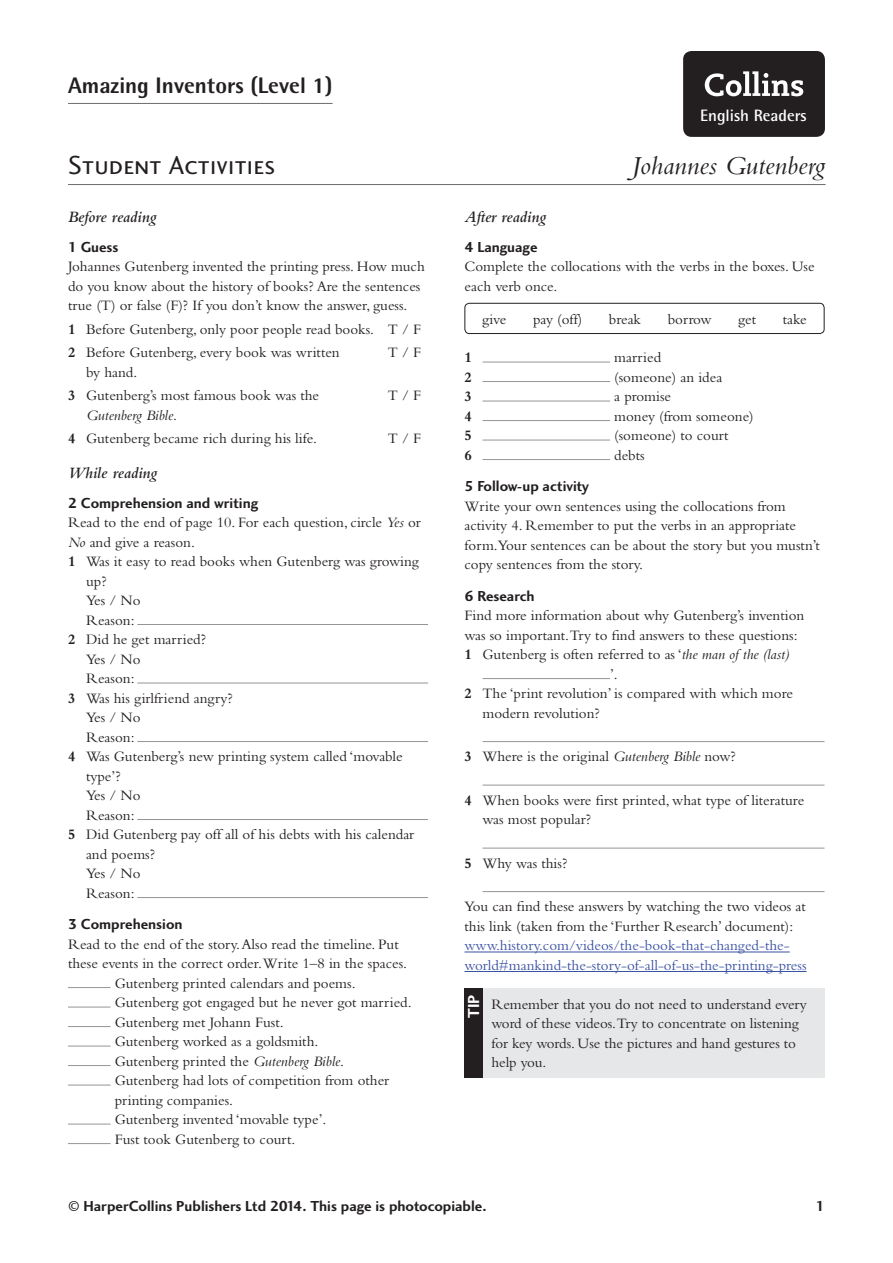
<style>
.page{position:relative;width:893px;height:1263px;background:#fff}
.page>*{position:absolute;margin:0;border:0;box-sizing:border-box;transform-origin:0 0}
.Section_header{font:27px "Charlotte Sans Small Caps Plain";letter-spacing:.01em;color:#231f20}
.Section_header-2{font:italic 27px "Bembo";color:#231f20}
.t1{font:800 22.5px "Rotis Semi Sans";color:#231f20}
.subhead_italic{font:italic 600 16.5px "Bembo";color:#231f20}
.t2{font:700 16.5px "Rotis Semi Sans";color:#fff}
.t3{font:16.5px "Charlotte Sans Bold Plain";color:#fff}
.Body{font:15px/19.5px "Bembo";color:#231f20}
.NL2{font:15px/19.5px "Bembo";color:#231f20}
.Body-2{font:15px/19.5px "Bembo";color:#3a53a3}
.sub_head{font:15px "Charlotte Sans Bold Plain";color:#231f20}
.NL2-2{font:700 15px "Bembo";color:#231f20}
.Body-3{font:15px "Charlotte Sans Bold Plain";color:#231f20}
.s1{font-weight:700}
.s2{font-style:italic}
.s3{color:#231f20}
</style>
<div class="page">
<hr style="left:68px;top:103px;width:265px;height:1px;background:#6c6d70">
<div style="left:683px;top:51px;width:142px;height:86px;background:#231f20;border-radius:9px"></div>
<svg style="left:705px;top:71px;width:98px;height:25px"></svg>
<hr style="left:68px;top:184px;width:758px;height:1px;background:#6c6d70">
<hr style="left:137px;top:624px;width:291px;height:1px;background:#939598">
<hr style="left:137px;top:683px;width:291px;height:1px;background:#939598">
<hr style="left:137px;top:741px;width:291px;height:1px;background:#939598">
<hr style="left:137px;top:819px;width:291px;height:1px;background:#939598">
<hr style="left:137px;top:897px;width:291px;height:1px;background:#939598">
<hr style="left:68px;top:987px;width:43px;height:1px;background:#939598">
<hr style="left:68px;top:1007px;width:43px;height:1px;background:#939598">
<hr style="left:68px;top:1026px;width:43px;height:1px;background:#939598">
<hr style="left:68px;top:1046px;width:43px;height:1px;background:#939598">
<hr style="left:68px;top:1065px;width:43px;height:1px;background:#939598">
<hr style="left:68px;top:1085px;width:43px;height:1px;background:#939598">
<hr style="left:68px;top:1124px;width:43px;height:1px;background:#939598">
<hr style="left:68px;top:1143px;width:43px;height:1px;background:#939598">
<hr style="left:464px;top:951px;width:326px;height:1px;background:#3a53a3">
<hr style="left:464px;top:971px;width:343px;height:1px;background:#3a53a3">
<div style="left:464px;top:303px;width:360px;height:31px;border:1px solid #231f20;border-radius:4px"></div>
<hr style="left:482px;top:362px;width:128px;height:1px;background:#939598">
<hr style="left:482px;top:381px;width:128px;height:1px;background:#939598">
<hr style="left:482px;top:401px;width:128px;height:1px;background:#939598">
<hr style="left:482px;top:420px;width:128px;height:1px;background:#939598">
<hr style="left:482px;top:440px;width:128px;height:1px;background:#939598">
<hr style="left:482px;top:459px;width:128px;height:1px;background:#939598">
<hr style="left:482px;top:678px;width:128px;height:1px;background:#939598">
<hr style="left:482px;top:741px;width:342px;height:1px;background:#939598">
<hr style="left:482px;top:785px;width:342px;height:1px;background:#939598">
<hr style="left:482px;top:848px;width:342px;height:1px;background:#939598">
<hr style="left:482px;top:891px;width:342px;height:1px;background:#939598">
<div style="left:464px;top:988px;width:360px;height:89px;background:#e6e7e9"></div>
<div style="left:464px;top:988px;width:19px;height:90px;background:#231f20"></div>
<h2 class="t1" style="left:68px;top:72px;width:266px">Amazing Inventors (Level 1)</h2>
<p class="Section_header" style="left:68px;top:149px;width:209px">Student Activities</p>
<p class="subhead_italic" style="left:68px;top:208px;width:90px">Before reading</p>
<p class="sub_head" style="left:68px;top:238px;width:52px">1 Guess</p>
<p class="Body" style="left:68px;top:257px;width:358px">Johannes Gutenberg invented the printing press. How much do you know about the history of books? Are the sentences true (T) or false (F)? If you don’t know the answer, guess.</p>
<p class="NL2" style="left:68px;top:319px;width:308px"><span class="s1">1</span> Before Gutenberg, only poor people read books.</p>
<p class="Body" style="left:388px;top:319px;width:35px">T / F</p>
<p class="NL2" style="left:86px;top:343px;width:255px;text-indent:-18px"><span class="s1">2</span> Before Gutenberg, every book was written by hand.</p>
<p class="Body" style="left:388px;top:343px;width:35px">T / F</p>
<p class="NL2" style="left:86px;top:386px;width:235px;text-indent:-18px"><span class="s1">3</span> Gutenberg’s most famous book was the<br><span class="s2">Gutenberg Bible</span>.</p>
<p class="Body" style="left:388px;top:386px;width:35px">T / F</p>
<p class="NL2" style="left:68px;top:429px;width:250px"><span class="s1">4</span> Gutenberg became rich during his life.</p>
<p class="Body" style="left:388px;top:429px;width:35px">T / F</p>
<p class="subhead_italic" style="left:68px;top:464px;width:91px">While reading</p>
<p class="sub_head" style="left:68px;top:494px;width:192px">2 Comprehension and writing</p>
<p class="Body" style="left:68px;top:513px;width:354px">Read to the end of page 10. For each question, circle <span class="s2">Yes</span> or<br><span class="s2">No</span> and give a reason.</p>
<p class="NL2" style="left:86px;top:552px;width:334px;text-indent:-18px"><span class="s1">1</span> Was it easy to read books when Gutenberg was growing up?</p>
<p class="NL2" style="left:86px;top:591px;width:56px">Yes / No</p>
<p class="NL2" style="left:86px;top:610px;width:50px">Reason:</p>
<p class="NL2" style="left:68px;top:630px;width:140px"><span class="s1">2</span> Did he get married?</p>
<p class="NL2" style="left:86px;top:649px;width:56px">Yes / No</p>
<p class="NL2" style="left:86px;top:669px;width:50px">Reason:</p>
<p class="NL2" style="left:68px;top:688px;width:166px"><span class="s1">3</span> Was his girlfriend angry?</p>
<p class="NL2" style="left:86px;top:708px;width:56px">Yes / No</p>
<p class="NL2" style="left:86px;top:727px;width:50px">Reason:</p>
<p class="NL2" style="left:86px;top:747px;width:318px;text-indent:-18px"><span class="s1">4</span> Was Gutenberg’s new printing system called ‘movable type’?</p>
<p class="NL2" style="left:86px;top:786px;width:56px">Yes / No</p>
<p class="NL2" style="left:86px;top:805px;width:50px">Reason:</p>
<p class="NL2" style="left:86px;top:825px;width:330px;text-indent:-18px"><span class="s1">5</span> Did Gutenberg pay off all of his debts with his calendar and poems?</p>
<p class="NL2" style="left:86px;top:864px;width:56px">Yes / No</p>
<p class="NL2" style="left:86px;top:883px;width:50px">Reason:</p>
<p class="sub_head" style="left:68px;top:915px;width:116px">3 Comprehension</p>
<p class="Body" style="left:68px;top:934px;width:341px">Read to the end of the story. Also read the timeline. Put these events in the correct order.Write 1–8 in the spaces.</p>
<p class="Body" style="left:115px;top:973px;width:242px">Gutenberg printed calendars and poems.</p>
<p class="Body" style="left:115px;top:993px;width:298px">Gutenberg got engaged but he never got married.</p>
<p class="Body" style="left:115px;top:1012px;width:170px">Gutenberg met Johann Fust.</p>
<p class="Body" style="left:115px;top:1032px;width:205px">Gutenberg worked as a goldsmith.</p>
<p class="Body" style="left:115px;top:1051px;width:231px">Gutenberg printed the <span class="s2">Gutenberg Bible</span>.</p>
<p class="Body" style="left:115px;top:1071px;width:276px">Gutenberg had lots of competition from other printing companies.</p>
<p class="Body" style="left:115px;top:1110px;width:213px">Gutenberg invented ‘movable type’.</p>
<p class="Body" style="left:115px;top:1129px;width:182px">Fust took Gutenberg to court.</p>
<p class="t2" style="left:700px;top:105px;width:108px">English Readers</p>
<p class="Section_header-2" style="left:632px;top:149px;width:194px">Johannes Gutenberg</p>
<p class="subhead_italic" style="left:464px;top:208px;width:83px">After reading</p>
<p class="sub_head" style="left:464px;top:238px;width:75px">4 Language</p>
<p class="Body" style="left:464px;top:257px;width:352px">Complete the collocations with the verbs in the boxes. Use each verb once.</p>
<p class="Body" style="left:482px;top:309px;width:26px">give</p>
<p class="Body" style="left:533px;top:309px;width:51px">pay (off)</p>
<p class="Body" style="left:609px;top:309px;width:34px">break</p>
<p class="Body" style="left:668px;top:309px;width:45px">borrow</p>
<p class="Body" style="left:738px;top:309px;width:19px">get</p>
<p class="Body" style="left:783px;top:309px;width:25px">take</p>
<p class="NL2-2" style="left:464px;top:349px;width:9px">1</p>
<p class="NL2" style="left:614px;top:348px;width:49px">married</p>
<p class="NL2-2" style="left:464px;top:369px;width:9px">2</p>
<p class="NL2" style="left:614px;top:367px;width:110px">(someone) an idea</p>
<p class="NL2-2" style="left:464px;top:388px;width:9px">3</p>
<p class="NL2" style="left:614px;top:387px;width:58px">a promise</p>
<p class="NL2-2" style="left:464px;top:408px;width:9px">4</p>
<p class="NL2" style="left:614px;top:406px;width:141px">money (from someone)</p>
<p class="NL2-2" style="left:464px;top:427px;width:9px">5</p>
<p class="NL2" style="left:614px;top:426px;width:116px">(someone) to court</p>
<p class="NL2-2" style="left:464px;top:447px;width:9px">6</p>
<p class="NL2" style="left:614px;top:445px;width:32px">debts</p>
<p class="sub_head" style="left:464px;top:477px;width:126px">5 Follow-up activity</p>
<p class="Body" style="left:464px;top:496px;width:357px">Write your own sentences using the collocations from activity 4. Remember to put the verbs in an appropriate form.Your sentences can be about the story but you mustn’t copy sentences from the story.</p>
<p class="sub_head" style="left:464px;top:587px;width:71px">6 Research</p>
<p class="Body" style="left:464px;top:606px;width:341px">Find more information about why Gutenberg’s invention was so important.Try to find answers to these questions:</p>
<p class="NL2" style="left:610px;top:645px;width:181px;text-indent:-146px"><span class="s1">1</span> Gutenberg is often referred to as ‘<span class="s2">the man of the (last) </span>’.</p>
<p class="NL2" style="left:482px;top:684px;width:312px;text-indent:-18px"><span class="s1">2</span> The ‘print revolution’ is compared with which more modern revolution?</p>
<p class="NL2" style="left:464px;top:747px;width:273px"><span class="s1">3</span> Where is the original <span class="s2">Gutenberg Bible</span> now?</p>
<p class="NL2" style="left:482px;top:790px;width:323px;text-indent:-18px"><span class="s1">4</span> When books were first printed, what type of literature was most popular?</p>
<p class="NL2" style="left:464px;top:853px;width:104px"><span class="s1">5</span> Why was this?</p>
<p class="Body-2" style="left:464px;top:897px;width:344px"><span class="s3">You can find these answers by watching the two videos at this link (taken from the ‘Further Research’ document): </span>www.history.com/videos/the-book-that-changed-the&shy;world#mankind-the-story-of-all-of-us-the-printing-press</p>
<p class="Body" style="left:491px;top:994px;width:317px">Remember that you do not need to understand every word of these videos.Try to concentrate on listening for key words. Use the pictures and hand gestures to help you.</p>
<p class="t3" style="left:464px;top:1018px;width:25px;rotate:-90deg">TIP</p>
<p class="sub_head" style="left:68px;top:1197px;width:420px">© HarperCollins Publishers Ltd 2014. This page is photocopiable.</p>
<p class="Body-3" style="left:816px;top:1197px;width:11px">1</p>
</div>
